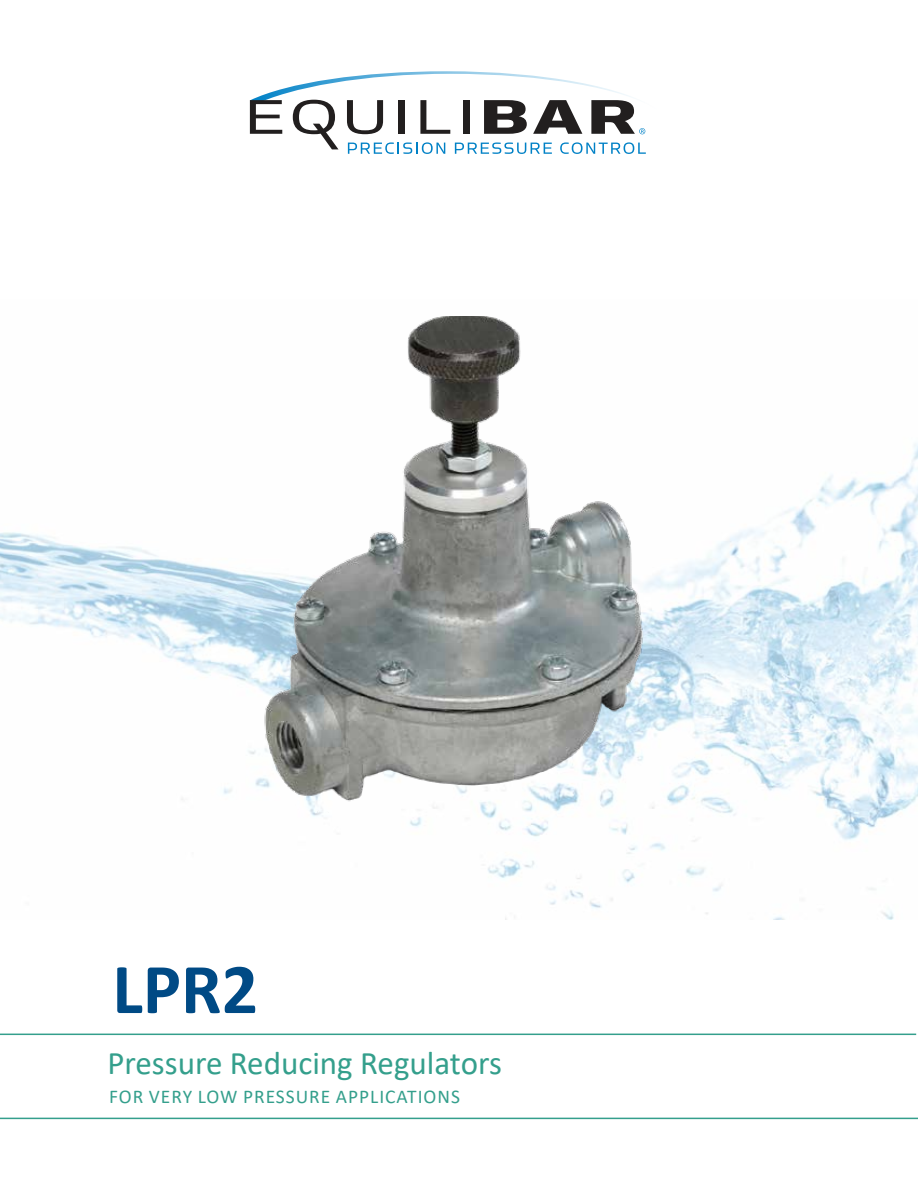
<style>
.page{position:relative;width:918px;height:1188px;background:#fff}
.page>*{position:absolute;margin:0;border:0;box-sizing:border-box;transform-origin:0 0}
.t1{font:700 72px "Calibri";color:#004a85}
.t2{font:33px "Calibri";color:#349f8c}
.t3{font:19.5px "Calibri";letter-spacing:.05em;color:#349f8c}
</style>
<div class="page">
<img style="left:0;top:443px;width:918px;height:477px">
<img style="left:255px;top:316px;width:408px;height:496px">
<svg style="left:250px;top:71px;width:396px;height:83px"></svg>
<hr style="left:0;top:1034px;width:916px;height:1px;background:#349f8c">
<hr style="left:0;top:1118px;width:918px;height:1px;background:#349f8c">
<h1 class="t1" style="left:112px;top:938px;width:147px">LPR2</h1>
<h2 class="t2" style="left:107px;top:1040px;width:396px">Pressure Reducing Regulators</h2>
<p class="t3" style="left:109px;top:1083px;width:352px">FOR VERY LOW PRESSURE APPLICATIONS</p>
</div>
